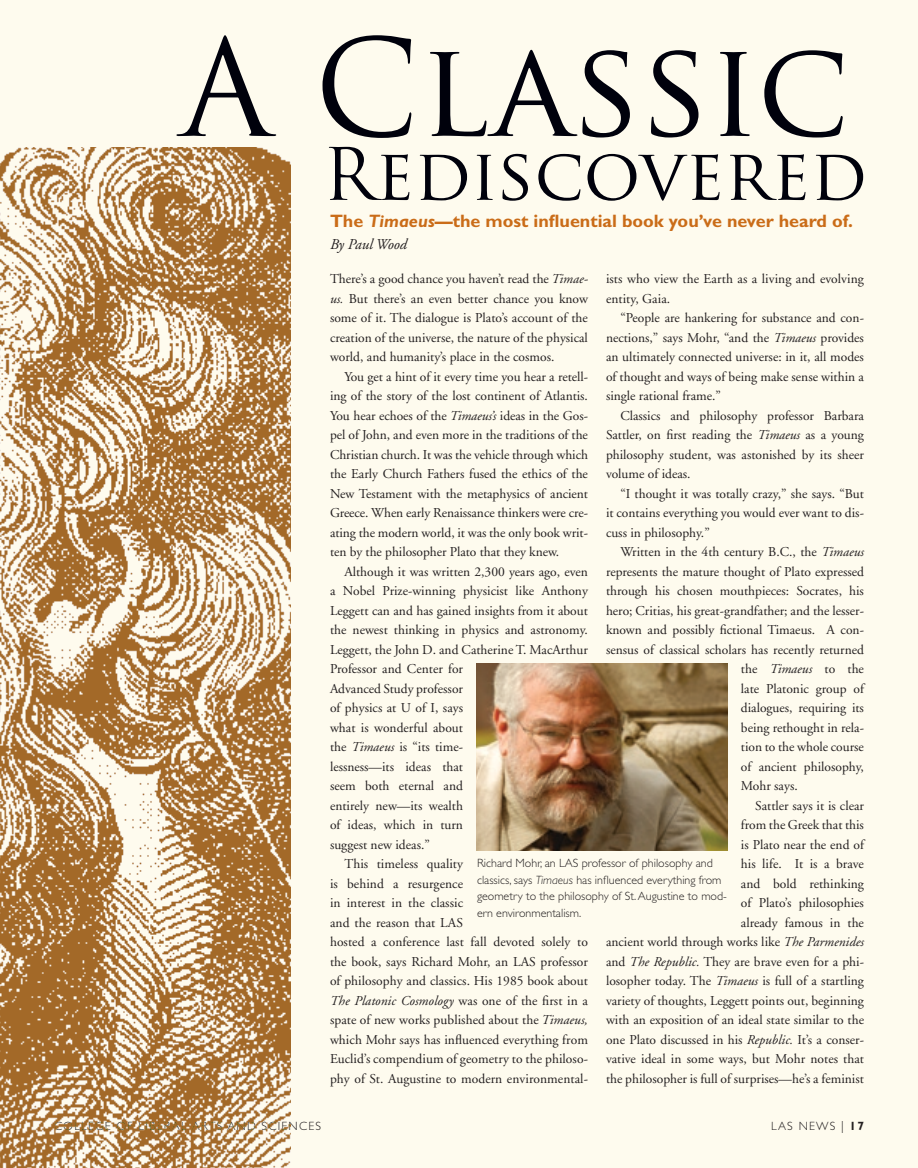
<style>
.page{position:relative;width:918px;height:1168px;background:#fefbee}
.page>*{position:absolute;margin:0;border:0;box-sizing:border-box;transform-origin:0 0}
.t1{font:130.8px "Trajan Pro";color:#00010c}
.t2{font:70.2px "Trajan Pro";color:#00010c}
.t3{font:700 18px "Gill Sans";color:#ca6c18}
.t4{font:italic 15px "Adobe Garamond";color:#231f20}
.t5{font:13.5px/19.5px "Adobe Garamond";color:#231f20;text-align:justify}
.t6{font:italic 13.5px "Adobe Garamond";letter-spacing:.005em;color:#231f20}
.t7{font:300 12px/16.5px "Gill Sans";color:#231f20}
.t8{font:300 12px "Gill Sans";letter-spacing:.1em;color:#231f20}
.s1{font-style:italic}
.s2{font-style:normal}
.s3{font-weight:700}
</style>
<div class="page">
<img style="left:0;top:147px;width:291px;height:1021px">
<img style="left:477px;top:664px;width:250px;height:186px">
<h1 class="t1" style="left:180px;top:5px;width:671px">A Classic</h1>
<h2 class="t2" style="left:322px;top:130px;width:546px">Rediscovered</h2>
<h3 class="t3" style="left:330px;top:210px;width:525px">The <span class="s1">Timaeus</span>—the most influential book you’ve never heard of.</h3>
<p class="t4" style="left:330px;top:236px;width:79px">By Paul Wood</p>
<p class="t5" style="left:330px;top:269px;width:260px">There’s a good chance you haven’t read the <span class="s1">Timae&shy;us.</span> But there’s an even better chance you know some of it. The dialogue is Plato’s account of the creation of the universe, the nature of the physical world, and humanity’s place in the cosmos.</p>
<p class="t5" style="left:330px;top:367px;width:260px;text-indent:14px">You get a hint of it every time you hear a retell&shy;ing of the story of the lost continent of Atlantis.<br>You hear echoes of the <span class="s1">Timaeus’s</span> ideas in the Gos&shy;pel of John, and even more in the traditions of the Christian church. It was the vehicle through which the Early Church Fathers fused the ethics of the New Testament with the metaphysics of ancient Greece. When early Renaissance thinkers were cre&shy;ating the modern world, it was the only book writ&shy;ten by the philosopher Plato that they knew.</p>
<p class="t5" style="left:344px;top:562px;width:245px">Although it was written 2,300 years ago, even</p>
<p class="t5" style="left:330px;top:581px;width:260px">a Nobel Prize-winning physicist like Anthony</p>
<p class="t5" style="left:330px;top:601px;width:259px">Leggett can and has gained insights from it about</p>
<p class="t5" style="left:330px;top:620px;width:260px">the newest thinking in physics and astronomy.</p>
<p class="t5" style="left:330px;top:640px;width:260px">Leggett, the John D. and Catherine T. MacArthur</p>
<p class="t5" style="left:330px;top:659px;width:135px">Professor and Center for</p>
<p class="t5" style="left:330px;top:679px;width:135px">Advanced Study professor</p>
<p class="t5" style="left:330px;top:698px;width:135px">of physics at U of I, says</p>
<p class="t5" style="left:330px;top:718px;width:135px">what is wonderful about</p>
<p class="t5" style="left:330px;top:737px;width:135px">the <span class="s1">Timaeus</span> is “its time-</p>
<p class="t5" style="left:330px;top:757px;width:135px">lessness—its ideas that</p>
<p class="t5" style="left:330px;top:776px;width:135px">seem both eternal and</p>
<p class="t5" style="left:330px;top:796px;width:135px">entirely new—its wealth</p>
<p class="t5" style="left:330px;top:815px;width:135px">of ideas, which in turn</p>
<p class="t5" style="left:330px;top:835px;width:101px">suggest new ideas.”</p>
<p class="t5" style="left:344px;top:854px;width:120px">This timeless quality</p>
<p class="t5" style="left:330px;top:874px;width:135px">is behind a resurgence</p>
<p class="t5" style="left:330px;top:893px;width:135px">in interest in the classic</p>
<p class="t5" style="left:330px;top:913px;width:135px">and the reason that LAS</p>
<p class="t5" style="left:330px;top:932px;width:259px">hosted a conference last fall devoted solely to</p>
<p class="t5" style="left:330px;top:952px;width:259px">the book, says Richard Mohr, an LAS professor</p>
<p class="t5" style="left:330px;top:971px;width:259px">of philosophy and classics. His 1985 book about</p>
<p class="t6" style="left:330px;top:993px;width:259px">The Platonic Cosmology <span class="s2">was one of the first in a</span></p>
<p class="t5" style="left:330px;top:1010px;width:260px">spate of new works published about the <span class="s1">Timaeus,</span></p>
<p class="t5" style="left:330px;top:1030px;width:260px">which Mohr says has influenced everything from</p>
<p class="t5" style="left:330px;top:1049px;width:260px">Euclid’s compendium of geometry to the philoso-</p>
<p class="t5" style="left:330px;top:1069px;width:260px">phy of St. Augustine to modern environmental-</p>
<p class="t5" style="left:606px;top:269px;width:259px">ists who view the Earth as a living and evolving entity, Gaia.</p>
<p class="t5" style="left:606px;top:308px;width:260px;text-indent:14px">“People are hankering for substance and con&shy;nections,” says Mohr, “and the <span class="s1">Timaeus</span> provides an ultimately connected universe: in it, all modes of thought and ways of being make sense within a single rational frame.”</p>
<p class="t5" style="left:606px;top:406px;width:260px;text-indent:14px">Classics and philosophy professor Barbara Sattler, on first reading the <span class="s1">Timaeus</span> as a young philosophy student, was astonished by its sheer volume of ideas.</p>
<p class="t5" style="left:606px;top:484px;width:260px;text-indent:14px">“I thought it was totally crazy,” she says. “But it contains everything you would ever want to dis&shy;cuss in philosophy.”</p>
<p class="t5" style="left:620px;top:542px;width:245px">Written in the 4th century B.C., the <span class="s1">Timaeus</span></p>
<p class="t5" style="left:606px;top:562px;width:259px">represents the mature thought of Plato expressed</p>
<p class="t5" style="left:606px;top:581px;width:260px">through his chosen mouthpieces: Socrates, his</p>
<p class="t5" style="left:606px;top:601px;width:260px">hero; Critias, his great-grandfather; and the lesser-</p>
<p class="t5" style="left:606px;top:620px;width:260px">known and possibly fictional Timaeus. A con-</p>
<p class="t5" style="left:606px;top:640px;width:260px">sensus of classical scholars has recently returned</p>
<p class="t5" style="left:741px;top:659px;width:125px">the <span class="s1">Timaeus</span> to the</p>
<p class="t5" style="left:741px;top:679px;width:125px">late Platonic group of</p>
<p class="t5" style="left:741px;top:698px;width:125px">dialogues, requiring its</p>
<p class="t5" style="left:741px;top:718px;width:125px">being rethought in rela-</p>
<p class="t5" style="left:741px;top:737px;width:125px">tion to the whole course</p>
<p class="t5" style="left:741px;top:757px;width:125px">of ancient philosophy,</p>
<p class="t5" style="left:741px;top:776px;width:58px">Mohr says.</p>
<p class="t5" style="left:755px;top:796px;width:110px">Sattler says it is clear</p>
<p class="t5" style="left:741px;top:815px;width:125px">from the Greek that this</p>
<p class="t5" style="left:741px;top:835px;width:125px">is Plato near the end of</p>
<p class="t5" style="left:741px;top:854px;width:125px">his life. It is a brave</p>
<p class="t5" style="left:741px;top:874px;width:125px">and bold rethinking</p>
<p class="t5" style="left:741px;top:893px;width:125px">of Plato’s philosophies</p>
<p class="t5" style="left:741px;top:913px;width:125px">already famous in the</p>
<p class="t5" style="left:606px;top:932px;width:259px">ancient world through works like <span class="s1">The Parmenides</span></p>
<p class="t5" style="left:606px;top:952px;width:260px">and <span class="s1">The Republic.</span> They are brave even for a phi-</p>
<p class="t5" style="left:606px;top:971px;width:260px">losopher today. The <span class="s1">Timaeus</span> is full of a startling</p>
<p class="t5" style="left:606px;top:991px;width:259px">variety of thoughts, Leggett points out, beginning</p>
<p class="t5" style="left:606px;top:1010px;width:260px">with an exposition of an ideal state similar to the</p>
<p class="t5" style="left:606px;top:1030px;width:260px">one Plato discussed in his <span class="s1">Republic.</span> It’s a conser-</p>
<p class="t5" style="left:606px;top:1049px;width:260px">vative ideal in some ways, but Mohr notes that</p>
<p class="t5" style="left:606px;top:1069px;width:259px">the philosopher is full of surprises—he’s a feminist</p>
<p class="t7" style="left:477px;top:855px;width:251px;text-indent:105px">professor of philosophy and classics, says <span class="s1">Timaeus</span> has influenced everything from geometry to the philosophy of St. Augustine to mod&shy;ern environmentalism.</p>
<p class="t7" style="left:477px;top:855px;width:90px">Richard Mohr, an LAS</p>
<p class="t8" style="left:54px;top:1119px;width:269px">College of Liberal Arts and Sciences</p>
<p class="t7" style="left:771px;top:1117px;width:7px">LAS</p>
<p class="t7" style="left:799px;top:1117px;width:58px">NEWS | <span class="s3">17</span></p>
</div>
